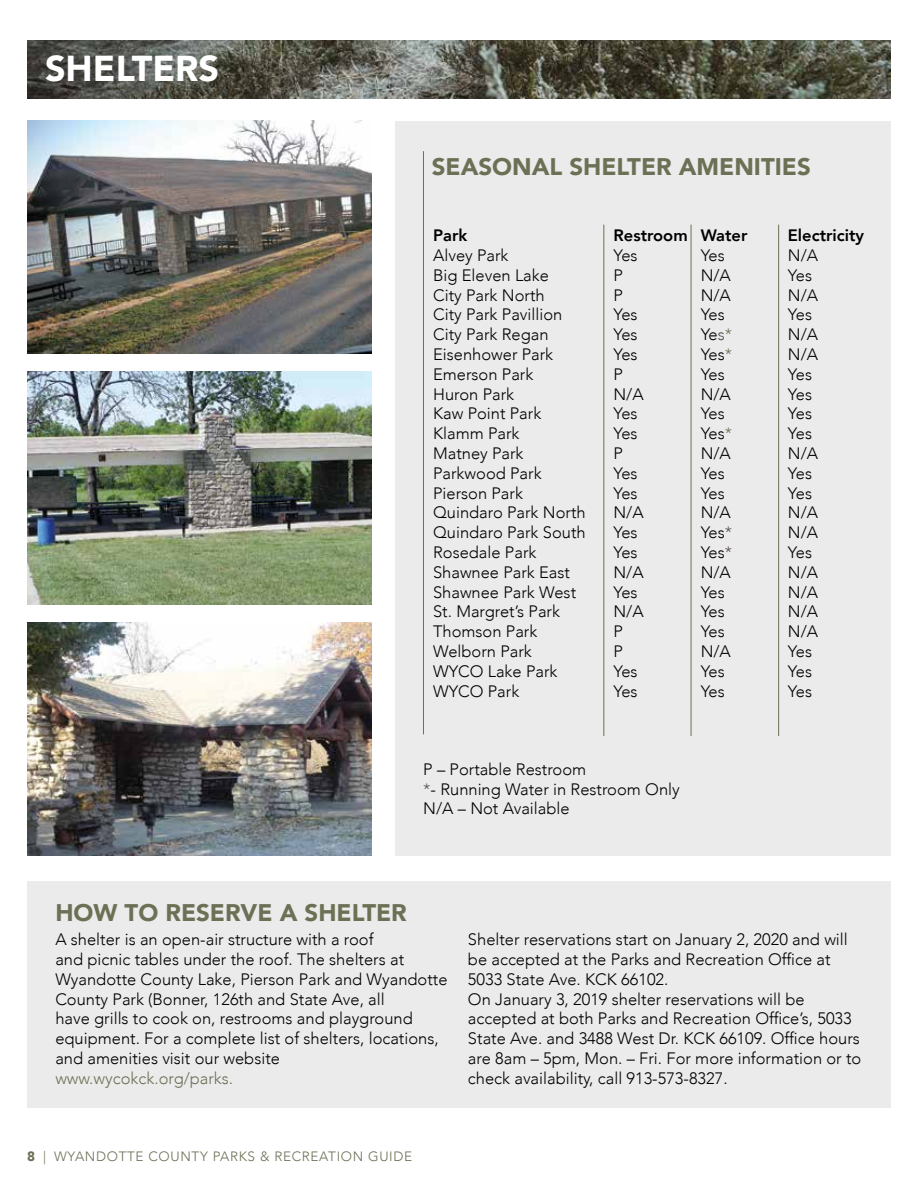
<style>
.page{position:relative;width:918px;height:1188px;background:#fff}
.page>*{position:absolute;margin:0;border:0;box-sizing:border-box;transform-origin:0 0}
.t1{font:900 36px "Avenir";color:#fff}
.t2{font:900 24px "Avenir";color:#6c7054}
.t3{font:300 16.5px/19.8px "Avenir";color:#000}
.t4{font:300 16.5px/19.8px "Avenir";letter-spacing:-.045em;color:#000}
.t5{font:800 16.5px "Avenir";color:#000}
.t6{font:300 16.5px "Avenir";color:#6c7054}
.t7{font:300 13.5px "Avenir";letter-spacing:.05em;color:#6c7054}
.s1{color:#594d4e}
.s2{color:#6c7054}
.s3{font-weight:900}
</style>
<div class="page">
<img style="left:27px;top:40px;width:864px;height:59px">
<div style="left:395px;top:121px;width:496px;height:734px;background:#ebebec"></div>
<div style="left:27px;top:881px;width:864px;height:227px;background:#ebebec"></div>
<hr style="left:603px;top:225px;width:1px;height:511px;background:#6c7054">
<hr style="left:423px;top:151px;width:1px;height:583px;background:#6c7054">
<hr style="left:691px;top:225px;width:1px;height:511px;background:#6c7054">
<hr style="left:778px;top:225px;width:1px;height:511px;background:#6c7054">
<img style="left:27px;top:121px;width:345px;height:232px">
<img style="left:27px;top:372px;width:345px;height:232px">
<img style="left:27px;top:623px;width:345px;height:232px">
<h1 class="t1" style="left:45px;top:38px;width:176px">SHELTERS</h1>
<h2 class="t2" style="left:432px;top:146px;width:381px">SEASONAL SHELTER AMENITIES</h2>
<p class="t5" style="left:433px;top:223px;width:36px">Park</p>
<p class="t3" style="left:433px;top:245px;width:154px">Alvey Park<br>Big Eleven Lake<br>City Park North<br>City Park Pavillion<br>City Park Regan<br>Eisenhower Park<br>Emerson Park<br>Huron Park<br>Kaw Point Park<br>Klamm Park<br>Matney Park<br>Parkwood Park<br>Pierson Park<br>Quindaro Park North<br>Quindaro Park South<br>Rosedale Park<br>Shawnee Park East<br>Shawnee Park West<br>St. Margret’s Park<br>Thomson Park<br>Welborn Park<br>WYCO Lake Park<br>WYCO Park</p>
<p class="t5" style="left:613px;top:223px;width:76px">Restroom</p>
<p class="t4" style="left:613px;top:245px;width:32px">Yes<br>P<br>P<br>Yes<br>Yes<br>Yes<br>P<br>N/A<br>Yes<br>Yes<br>P<br>Yes<br>Yes<br>N/A<br>Yes<br>Yes<br>N/A<br>Yes<br>N/A<br>P<br>P<br>Yes<br>Yes</p>
<p class="t5" style="left:701px;top:223px;width:48px">Water</p>
<p class="t4" style="left:701px;top:245px;width:33px">Yes<br>N/A<br>N/A<br>Yes<br>Ye<span class="s1">s</span><span class="s2">*<br></span>Yes<span class="s2">*<br></span>Yes<br>N/A<br>Yes<br>Yes<span class="s2">*<br></span>N/A<br>Yes<br>Yes<br>N/A<br>Yes<span class="s1">*<br></span>Yes<span class="s1">*<br></span>N/A<br>Yes<br>Yes<br>Yes<br>N/A<br>Yes<br>Yes</p>
<p class="t3" style="left:423px;top:759px;width:258px">P – Portable Restroom<br><span class="s1">*</span>- Running Water in Restroom Only<br>N/A – Not Available</p>
<p class="t5" style="left:788px;top:223px;width:78px">Electricity</p>
<p class="t4" style="left:788px;top:245px;width:32px">N/A<br>Yes<br>N/A<br>Yes<br>N/A<br>N/A<br>Yes<br>Yes<br>Yes<br>Yes<br>N/A<br>Yes<br>Yes<br>N/A<br>N/A<br>Yes<br>N/A<br>N/A<br>N/A<br>N/A<br>Yes<br>Yes<br>Yes</p>
<h2 class="t2" style="left:55px;top:892px;width:353px">HOW TO RESERVE A SHELTER</h2>
<p class="t3" style="left:55px;top:930px;width:394px">A shelter is an open-air structure with a roof<br>and picnic tables under the roof. The shelters at Wyandotte County Lake, Pierson Park and Wyandotte County Park (Bonner, 126th and State Ave, all<br>have grills to cook on, restrooms and playground equipment. For a complete list of shelters, locations, and amenities visit our website</p>
<p class="t6" style="left:55px;top:1068px;width:179px">www.wycokck.org/parks.</p>
<p class="t3" style="left:468px;top:930px;width:395px">Shelter reservations start on January 2, 2020 and will be accepted at the Parks and Recreation Office at 5033 State Ave. KCK 66102.<br>On January 3, 2019 shelter reservations will be accepted at both Parks and Recreation Office’s, 5033<br>State Ave. and 3488 West Dr. KCK 66109. Office hours are 8am – 5pm, Mon. – Fri. For more information or to check availability, call 913-573-8327.</p>
<p class="t7" style="left:27px;top:1148px;width:387px"><span class="s3">8</span> | WYANDOTTE COUNTY PARKS &amp; RECREATION GUIDE</p>
</div>
